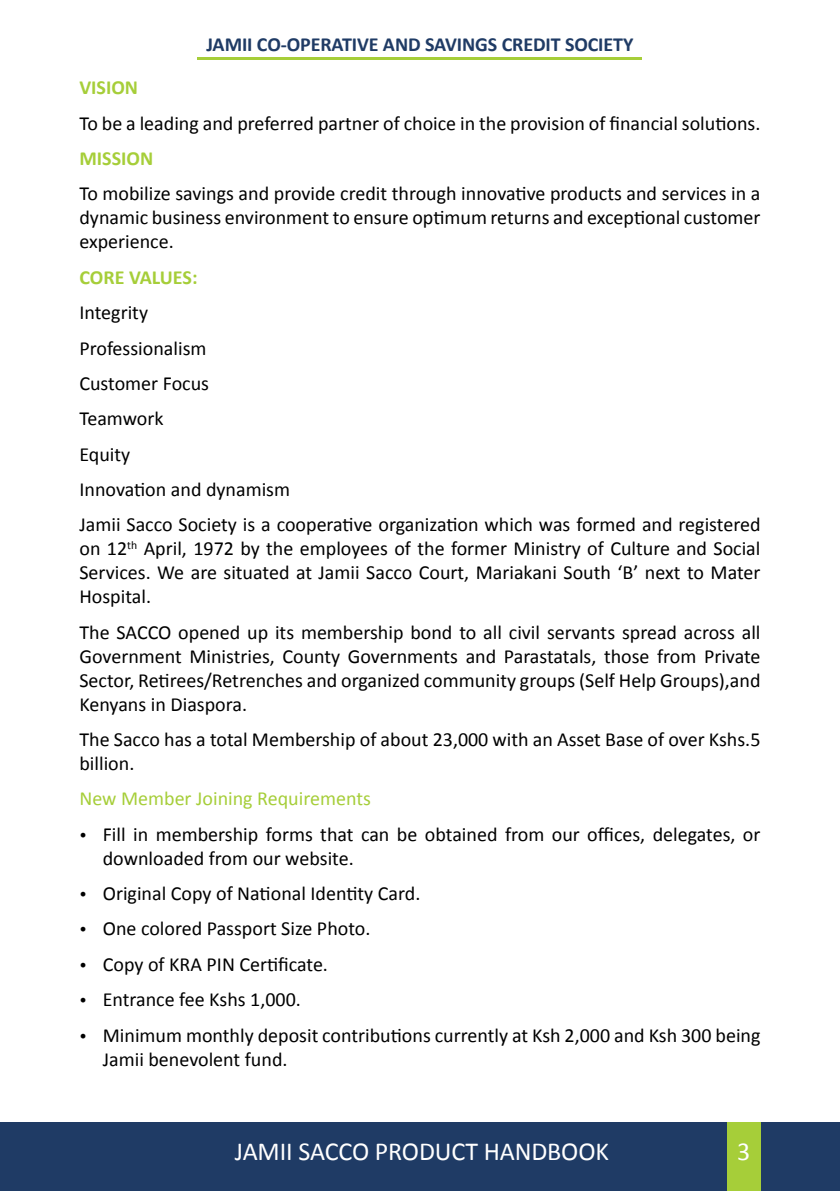
<style>
.page{position:relative;width:840px;height:1191px;background:#fff}
.page>*{position:absolute;margin:0;border:0;box-sizing:border-box;transform-origin:0 0}
.t1{font:26px "Calibri";letter-spacing:-.005em;color:#fff}
.t2{font:20px/24px "Calibri";color:#000}
.t3{font:700 20px "Calibri";letter-spacing:-.005em;color:#1f3b65}
.t4{font:20px "Calibri";color:#a6ce39}
.t5{font:700 20px "Calibri";color:#a6ce39}
</style>
<div class="page">
<div style="left:0;top:1123px;width:839px;height:68px;background:#1f3b65"></div>
<div style="left:726px;top:1123px;width:34px;height:68px;background:#a6ce39"></div>
<hr style="left:198px;top:57px;width:444px;height:2px;background:#a6ce39">
<p class="t3" style="left:206px;top:31px;width:428px">JAMII CO-OPERATIVE AND SAVINGS CREDIT SOCIETY</p>
<p class="t5" style="left:79px;top:75px;width:60px">VISION</p>
<p class="t2" style="left:79px;top:111px;width:682px">To be a leading and preferred partner of choice in the provision of financial solutions.</p>
<p class="t5" style="left:79px;top:146px;width:75px">MISSION</p>
<p class="t2" style="left:79px;top:182px;width:682px;text-align:justify">To mobilize savings and provide credit through innovative products and services in a dynamic business environment to ensure optimum returns and exceptional customer experience.</p>
<p class="t5" style="left:79px;top:264px;width:119px">CORE VALUES:</p>
<p class="t2" style="left:79px;top:295px;width:682px;line-height:35.4px">Integrity<br>Professionalism<br>Customer Focus<br>Teamwork<br>Equity<br>Innovation and dynamism<br>Jamii Sacco Society is a cooperative organization which was formed and registered</p>
<p class="t2" style="left:79px;top:537px;width:682px;text-align:justify">on 12<sup>th</sup> April, 1972 by the employees of the former Ministry of Culture and Social Services. We are situated at Jamii Sacco Court, Mariakani South ‘B’ next to Mater Hospital.</p>
<p class="t2" style="left:79px;top:620px;width:682px;text-align:justify">The SACCO opened up its membership bond to all civil servants spread across all Government Ministries, County Governments and Parastatals, those from Private Sector, Retirees/Retrenches and organized community groups (Self Help Groups),and Kenyans in Diaspora.</p>
<p class="t2" style="left:79px;top:727px;width:682px">The Sacco has a total Membership of about 23,000 with an Asset Base of over Kshs.5 billion.</p>
<p class="t4" style="left:79px;top:786px;width:293px">New Member Joining Requirements</p>
<p class="t2" style="left:103px;top:822px;width:659px;text-indent:-23px">• Fill in membership forms that can be obtained from our offices, delegates, or downloaded from our website.</p>
<p class="t2" style="left:79px;top:881px;width:342px">• Original Copy of National Identity Card.</p>
<p class="t2" style="left:79px;top:917px;width:292px">• One colored Passport Size Photo.</p>
<p class="t2" style="left:79px;top:952px;width:250px">• Copy of KRA PIN Certificate.</p>
<p class="t2" style="left:79px;top:987px;width:223px">• Entrance fee Kshs 1,000.</p>
<p class="t2" style="left:103px;top:1023px;width:659px;text-indent:-23px">• Minimum monthly deposit contributions currently at Ksh 2,000 and Ksh 300 being<br>Jamii benevolent fund.</p>
<h1 class="t1" style="left:235px;top:1134px;width:375px">JAMII SACCO PRODUCT HANDBOOK</h1>
<h1 class="t1" style="left:736px;top:1135px;width:15px">3</h1>
</div>
